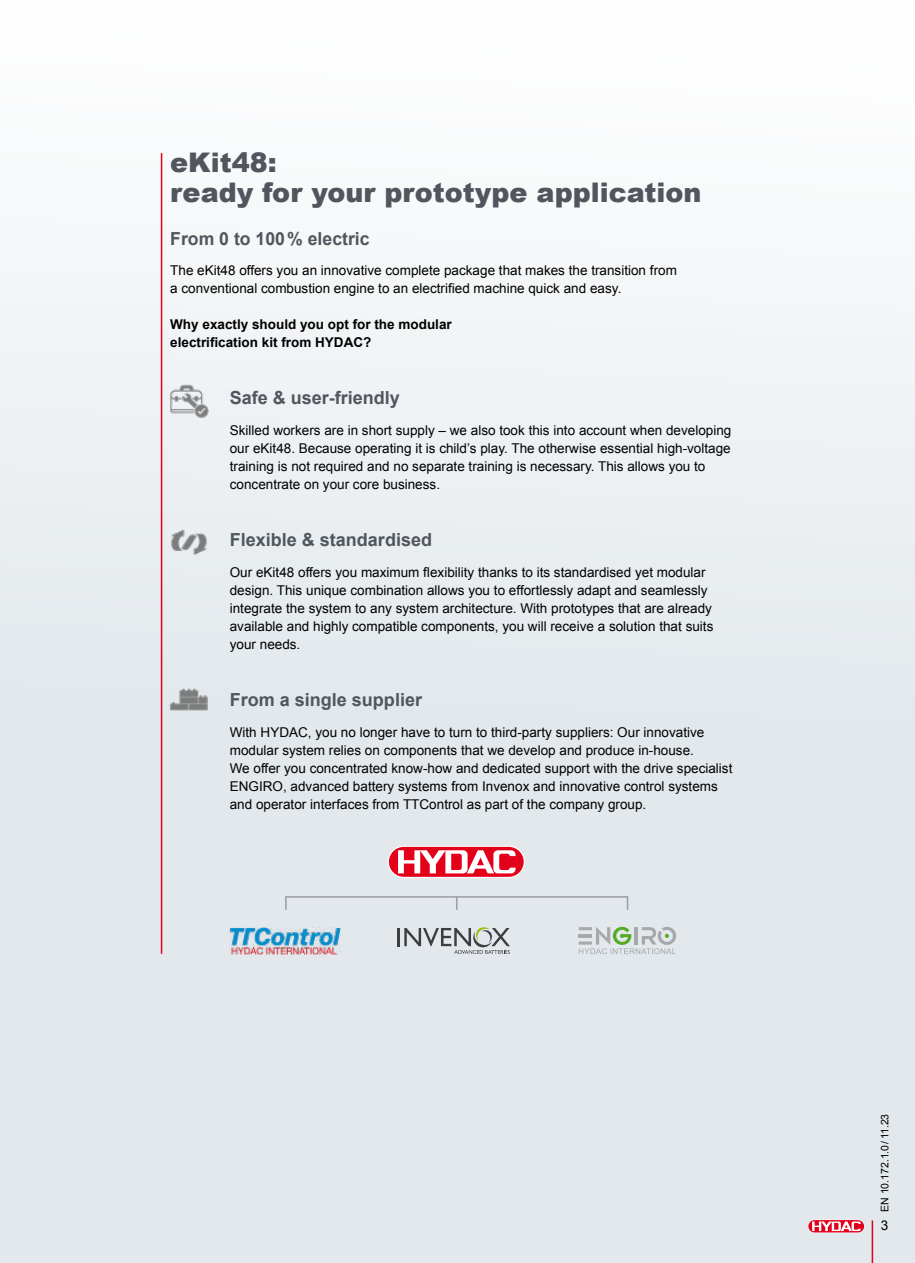
<style>
.page{position:relative;width:915px;height:1263px;background:#fff}
.page>*{position:absolute;margin:0;border:0;box-sizing:border-box;transform-origin:0 0}
.t1{font:900 27px/30px "Arial";color:#51565e}
.t2{font:700 18px "Arial";color:#51565e}
.t3{font:13.5px/18px "Arial";color:#000}
.t4{font:700 13.5px/18px "Arial";color:#000}
.t5{font:10.5px "Arial";color:#000}
</style>
<div class="page">
<div style="left:0;top:0;width:914px;height:1263px;background:linear-gradient(to bottom,#fafbfb,#dbe2e7)"></div>
<hr style="left:871px;top:1220px;width:1px;height:43px;background:#e2001a">
<div style="left:807px;top:1219px;width:57px;height:14px;border:1px solid #fff;border-radius:6px"></div>
<svg style="left:808px;top:1220px;width:55px;height:12px"></svg>
<svg style="left:811px;top:1221px;width:49px;height:10px"></svg>
<hr style="left:161px;top:153px;width:1px;height:801px;background:#e2001a">
<img style="left:168px;top:521px;width:42px;height:42px">
<img style="left:168px;top:680px;width:42px;height:42px">
<img style="left:168px;top:380px;width:42px;height:43px">
<hr style="left:397px;top:928px;width:3px;height:18px;background:#3e3d40">
<svg style="left:404px;top:926px;width:106px;height:28px;background:#b9bebf"></svg>
<svg style="left:578px;top:927px;width:98px;height:27px;background:#c6d0ca"></svg>
<img style="left:229px;top:927px;width:112px;height:27px">
<div style="left:387px;top:846px;width:137px;height:32px;border:2px solid #fff;border-radius:15px"></div>
<div style="left:389px;top:847px;width:134px;height:30px;background:#e2001a;border-radius:15px"></div>
<svg style="left:398px;top:850px;width:117px;height:23px"></svg>
<div style="left:285px;top:896px;width:343px;height:15px;border:2px solid #9b9ea4"></div>
<svg style="left:456px;top:897px;width:1px;height:13px"></svg>
<h1 class="t1" style="left:170px;top:150px;width:532px">eKit48:<br>ready for your prototype application</h1>
<h2 class="t2" style="left:170px;top:232px;width:201px">From 0 to 100 % electric</h2>
<p class="t3" style="left:170px;top:263px;width:508px">The eKit48 offers you an innovative complete package that makes the transition from a conventional combustion engine to an electrified machine quick and easy.</p>
<p class="t4" style="left:170px;top:317px;width:283px">Why exactly should you opt for the modular electrification kit from HYDAC?</p>
<h2 class="t2" style="left:230px;top:386px;width:172px">Safe &amp; user-friendly</h2>
<p class="t3" style="left:230px;top:422px;width:503px">Skilled workers are in short supply – we also took this into account when developing our eKit48. Because operating it is child’s play. The otherwise essential high-voltage training is not required and no separate training is necessary. This allows you to concentrate on your core business.</p>
<h2 class="t2" style="left:230px;top:528px;width:204px">Flexible &amp; standardised</h2>
<p class="t3" style="left:230px;top:563px;width:485px">Our eKit48 offers you maximum flexibility thanks to its standardised yet modular design. This unique combination allows you to effortlessly adapt and seamlessly integrate the system to any system architecture. With prototypes that are already available and highly compatible components, you will receive a solution that suits your needs.</p>
<h2 class="t2" style="left:230px;top:688px;width:194px">From a single supplier</h2>
<p class="t3" style="left:230px;top:723px;width:504px">With HYDAC, you no longer have to turn to third-party suppliers: Our innovative modular system relies on components that we develop and produce in-house.<br>We offer you concentrated know-how and dedicated support with the drive specialist ENGIRO, advanced battery systems from Invenox and innovative control systems and operator interfaces from TTControl as part of the company group.</p>
<p class="t5" style="left:880px;top:1212px;width:100px;rotate:-90deg">EN 10.172.1.0 / 11.23</p>
<p class="t3" style="left:880px;top:1218px;width:9px">3</p>
</div>
